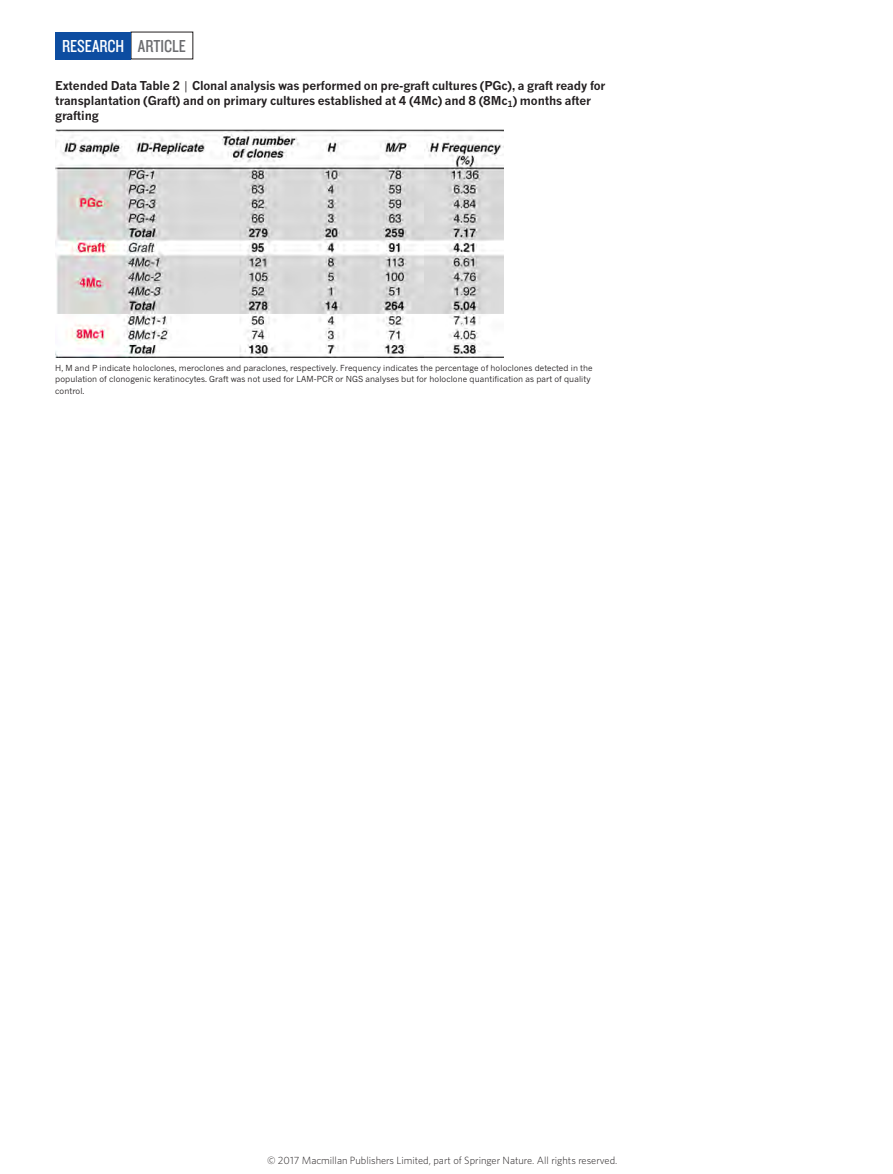
<style>
.page{position:relative;width:893px;height:1174px;background:#fff}
.page>*{position:absolute;margin:0;border:0;box-sizing:border-box;transform-origin:0 0}
.t1{font:18px "Knockout 29 Junior Ltweight";color:#fff}
.t2{font:700 12px/15px "News Gothic MT Std";letter-spacing:-.01em;color:#231f20}
.t3{font:300 10.5px "Whitney";color:#231f20}
.t4{font:8.25px/11.2px "News Gothic MT Std";letter-spacing:.01em;color:#231f20}
.s1{color:#6c6d70}
.s2{font-weight:400}
</style>
<div class="page">
<div style="left:55px;top:32px;width:76px;height:27px;background:#0d4da1"></div>
<img style="left:55px;top:130px;width:448px;height:228px">
<h1 class="t1" style="left:62px;top:34px;width:125px">RESEARCH <span class="s1">ARTICLE</span></h1>
<h2 class="t2" style="left:55px;top:78px;width:552px">Extended Data Table 2 <span class="s2">|</span> Clonal analysis was performed on pre-graft cultures (PGc), a graft ready for transplantation (Graft) and on primary cultures established at 4 (4Mc) and 8 (8Mc<sub>1</sub>) months after grafting</h2>
<p class="t4" style="left:55px;top:362px;width:539px">H, M and P indicate holoclones, meroclones and paraclones, respectively. Frequency indicates the percentage of holoclones detected in the population of clonogenic keratinocytes. Graft was not used for LAM-PCR or NGS analyses but for holoclone quantification as part of quality control.</p>
<p class="t3" style="left:267px;top:1153px;width:352px">© 2017 Macmillan Publishers Limited, part of Springer Nature. All rights reserved.</p>
</div>
